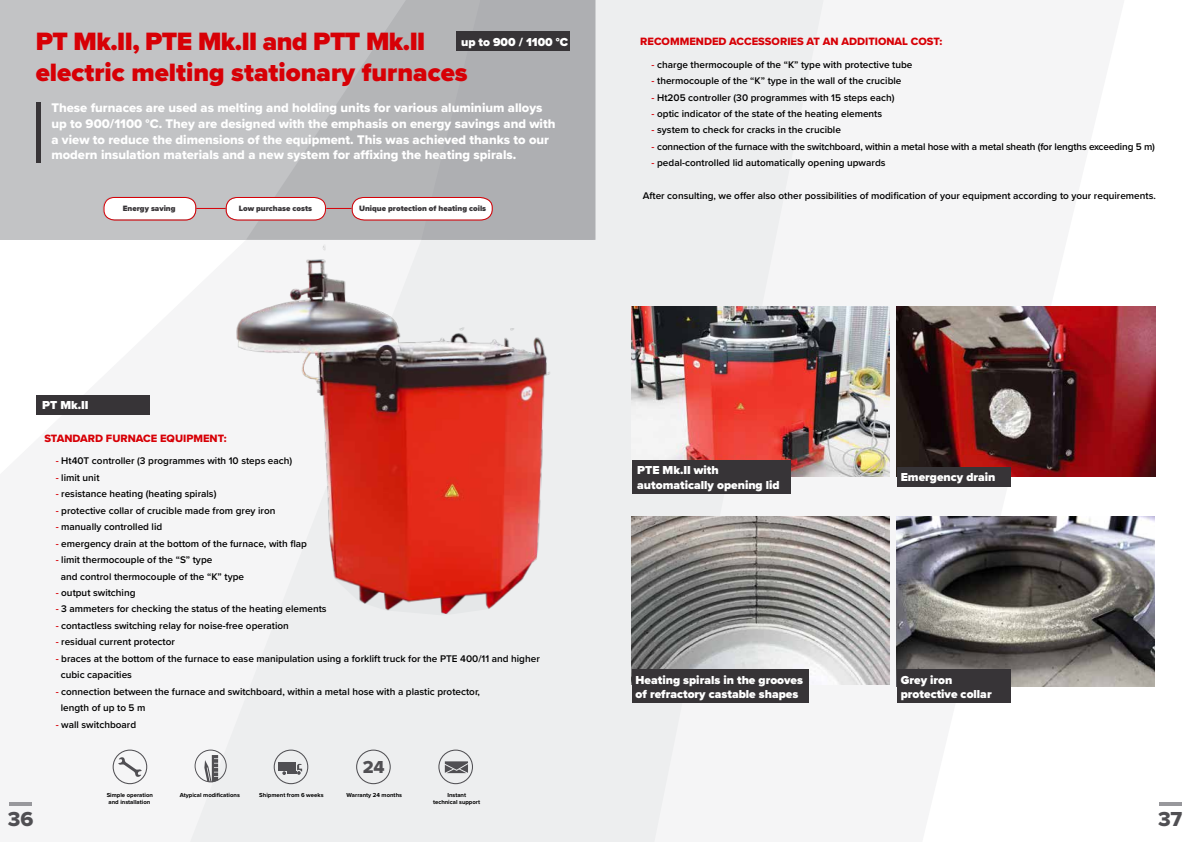
<style>
.page{position:relative;width:1191px;height:842px;background:#fff}
.page>*{position:absolute;margin:0;border:0;box-sizing:border-box;transform-origin:0 0}
.t1{font:900 26px/31.2px "Proxima Nova";color:#d70006}
.t2{font:21px "Proxima Nova Extrabld";color:#504f53}
.t3{font:18px "Proxima Nova Extrabld";color:#504f53}
.t4{font:13px/15.6px "Proxima Nova Extrabld";color:#fff}
.t5{font:900 12px/14.4px "Proxima Nova";color:#fff}
.t6{font:11px "Proxima Nova Extrabld";color:#d70006}
.t7{font:600 10px/16.5px "Proxima Nova";color:#000}
.t8{font:900 8px "Proxima Nova";color:#373437}
.t9{font:700 6px "Proxima Nova";color:#000}
.s1{color:#d70006}
</style>
<div class="page">
<div style="left:595px;top:0;width:229px;height:842px;background:#edeeef"></div>
<hr style="left:1158px;top:802px;width:23px;height:3px;background:#98989c">
<div style="left:0;top:0;width:593px;height:240px;background:#c2c3c5"></div>
<div style="left:190px;top:657px;width:405px;height:185px;background:#edeeef"></div>
<svg style="left:247px;top:0;width:348px;height:240px;fill:#b4b5b7"></svg>
<hr style="left:9px;top:802px;width:23px;height:3px;background:#98989c">
<svg style="left:113px;top:750px;width:34px;height:34px"></svg>
<svg style="left:195px;top:750px;width:32px;height:32px"></svg>
<svg style="left:274px;top:750px;width:34px;height:34px"></svg>
<svg style="left:356px;top:750px;width:35px;height:34px"></svg>
<svg style="left:438px;top:750px;width:35px;height:34px"></svg>
<div style="left:456px;top:31px;width:113px;height:20px;background:#373437"></div>
<hr style="left:36px;top:102px;width:4px;height:60px;background:#373437">
<hr style="left:118px;top:208px;width:267px;height:1px;background:#d70006">
<svg style="left:225px;top:196px;width:102px;height:25px;background:#f2dfe0"></svg>
<div style="left:103px;top:197px;width:93px;height:23px;background:#fff;border-radius:10px"></div>
<div style="left:103px;top:197px;width:93px;height:23px;border:1px solid #aeafb2;border-radius:10px"></div>
<div style="left:103px;top:197px;width:93px;height:24px;border:1px solid #d70006;border-radius:10px"></div>
<svg style="left:351px;top:196px;width:142px;height:25px;background:#f3e0e1"></svg>
<img style="left:72px;top:240px;width:523px;height:417px">
<div style="left:36px;top:395px;width:113px;height:19px;background:#373437"></div>
<img style="left:632px;top:306px;width:257px;height:171px">
<img style="left:897px;top:306px;width:258px;height:171px">
<div style="left:897px;top:467px;width:113px;height:19px;background:#373437"></div>
<div style="left:632px;top:460px;width:158px;height:33px;background:#373437"></div>
<img style="left:632px;top:516px;width:257px;height:169px">
<img style="left:897px;top:516px;width:258px;height:170px">
<div style="left:897px;top:669px;width:113px;height:34px;background:#373437"></div>
<div style="left:632px;top:669px;width:176px;height:34px;background:#373437"></div>
<h1 class="t1" style="left:36px;top:25px;width:433px">PT Mk.II, PTE Mk.II and PTT Mk.II electric melting stationary furnaces</h1>
<p class="t4" style="left:51px;top:100px;width:505px">These furnaces are used as melting and holding units for various aluminium alloys up to 900/1100 °C. They are designed with the emphasis on energy savings and with a view to reduce the dimensions of the equipment. This was achieved thanks to our modern insulation materials and a new system for affixing the heating spirals.</p>
<p class="t5" style="left:461px;top:35px;width:109px">up to 900 / 1100 °C</p>
<p class="t8" style="left:123px;top:202px;width:54px">Energy saving</p>
<p class="t8" style="left:239px;top:202px;width:75px">Low purchase costs</p>
<p class="t8" style="left:359px;top:202px;width:129px">Unique protection of heating coils</p>
<p class="t6" style="left:640px;top:34px;width:303px">RECOMMENDED ACCESSORIES AT AN ADDITIONAL COST:</p>
<p class="t7" style="left:651px;top:56px;width:262px"><span class="s1">-</span> charge thermocouple of the “K” type with protective tube</p>
<p class="t7" style="left:651px;top:72px;width:251px"><span class="s1">-</span> thermocouple of the “K” type in the wall of the crucible</p>
<p class="t7" style="left:651px;top:89px;width:244px"><span class="s1">-</span> Ht205 controller (30 programmes with 15 steps each)</p>
<p class="t7" style="left:651px;top:105px;width:232px"><span class="s1">-</span> optic indicator of the state of the heating elements</p>
<p class="t7" style="left:651px;top:122px;width:191px"><span class="s1">-</span> system to check for cracks in the crucible</p>
<p class="t7" style="left:651px;top:138px;width:505px"><span class="s1">-</span> connection of the furnace with the switchboard, within a metal hose with a metal sheath (for lengths exceeding 5 m)</p>
<p class="t7" style="left:651px;top:155px;width:235px"><span class="s1">-</span> pedal-controlled lid automatically opening upwards</p>
<p class="t7" style="left:643px;top:187px;width:514px">After consulting, we offer also other possibilities of modification of your equipment according to your requirements.</p>
<p class="t5" style="left:42px;top:398px;width:48px">PT Mk.II</p>
<p class="t6" style="left:44px;top:430px;width:184px">STANDARD FURNACE EQUIPMENT:</p>
<p class="t7" style="left:56px;top:452px;width:238px"><span class="s1">-</span> Ht40T controller (3 programmes with 10 steps each)</p>
<p class="t7" style="left:56px;top:469px;width:45px"><span class="s1">-</span> limit unit</p>
<p class="t7" style="left:56px;top:485px;width:162px"><span class="s1">-</span> resistance heating (heating spirals)</p>
<p class="t7" style="left:56px;top:502px;width:221px"><span class="s1">-</span> protective collar of crucible made from grey iron</p>
<p class="t7" style="left:56px;top:518px;width:108px"><span class="s1">-</span> manually controlled lid</p>
<p class="t7" style="left:56px;top:535px;width:253px"><span class="s1">-</span> emergency drain at the bottom of the furnace, with flap</p>
<p class="t7" style="left:61px;top:551px;width:185px;text-indent:-5px"><span class="s1">-</span> limit thermocouple of the “S” type<br>and control thermocouple of the “K” type</p>
<p class="t7" style="left:56px;top:584px;width:81px"><span class="s1">-</span> output switching</p>
<p class="t7" style="left:56px;top:600px;width:272px"><span class="s1">-</span> 3 ammeters for checking the status of the heating elements</p>
<p class="t7" style="left:56px;top:617px;width:235px"><span class="s1">-</span> contactless switching relay for noise-free operation</p>
<p class="t7" style="left:56px;top:633px;width:121px"><span class="s1">-</span> residual current protector</p>
<p class="t7" style="left:61px;top:650px;width:480px;text-indent:-5px"><span class="s1">-</span> braces at the bottom of the furnace to ease manipulation using a forklift truck for the PTE 400/11 and higher cubic capacities</p>
<p class="t7" style="left:61px;top:683px;width:421px;text-indent:-5px"><span class="s1">-</span> connection between the furnace and switchboard, within a metal hose with a plastic protector, length of up to 5 m</p>
<p class="t7" style="left:56px;top:716px;width:82px"><span class="s1">-</span> wall switchboard</p>
<h2 class="t2" style="left:8px;top:803px;width:27px">36</h2>
<h3 class="t3" style="left:363px;top:753px;width:24px">24</h3>
<p class="t9" style="left:107px;top:790px;width:48px">Simple operation</p>
<p class="t9" style="left:180px;top:790px;width:62px">Atypical modifications</p>
<p class="t9" style="left:259px;top:790px;width:66px">Shipment from 6 weeks</p>
<p class="t9" style="left:347px;top:790px;width:57px">Warranty 24 months</p>
<p class="t9" style="left:447px;top:790px;width:20px">Instant</p>
<p class="t9" style="left:109px;top:797px;width:43px">and installation</p>
<p class="t9" style="left:433px;top:797px;width:49px">technical support</p>
<p class="t5" style="left:637px;top:463px;width:144px">PTE Mk.II with automatically opening lid</p>
<p class="t5" style="left:635px;top:672px;width:169px">Heating spirals in the grooves of refractory castable shapes</p>
<p class="t5" style="left:900px;top:470px;width:96px">Emergency drain</p>
<p class="t5" style="left:900px;top:672px;width:92px">Grey iron protective collar</p>
<h2 class="t2" style="left:1158px;top:803px;width:26px">37</h2>
</div>
